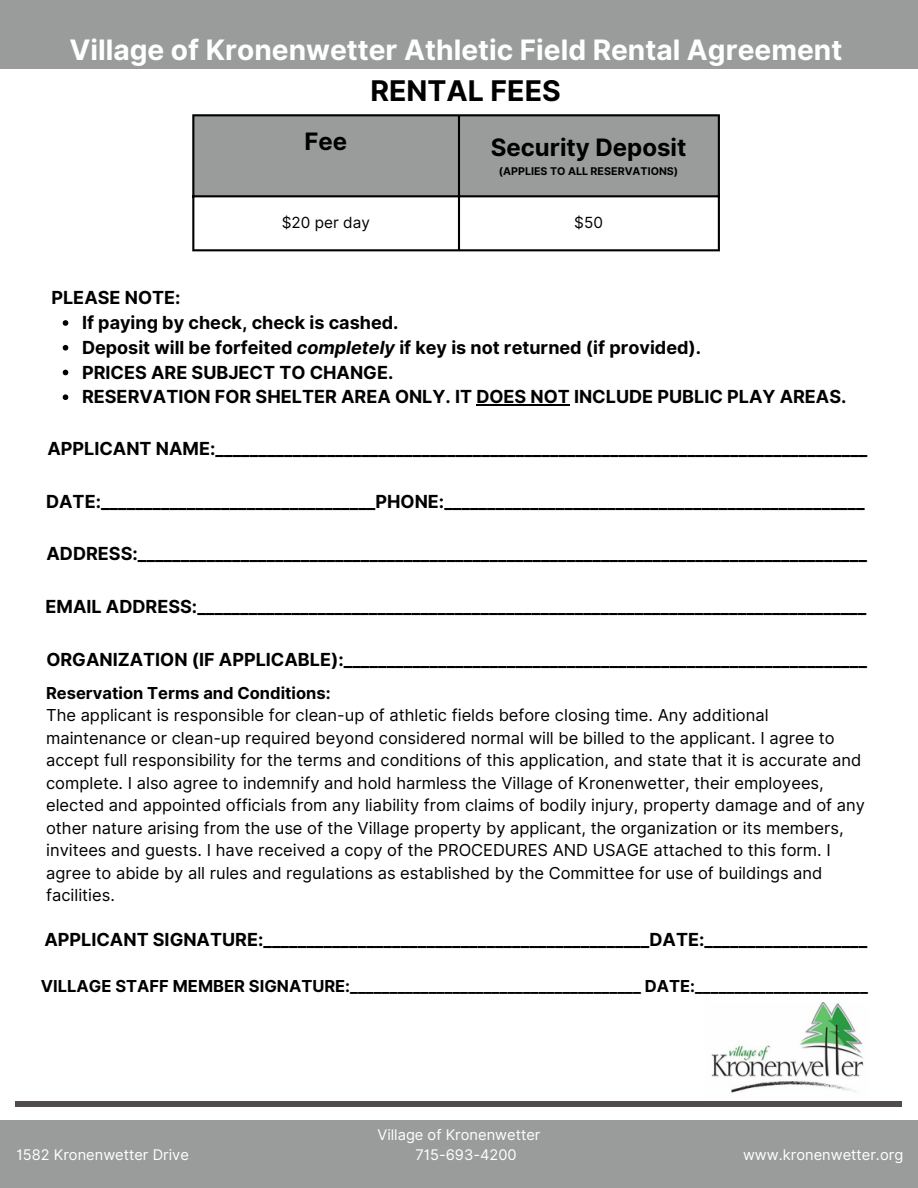
<style>
.page{position:relative;width:918px;height:1188px;background:#fff}
.page>*{position:absolute;margin:0;border:0;box-sizing:border-box;transform-origin:0 0}
.t1{font:700 28.5px "Inter";color:#000}
.t2{font:700 28.2px "Inter";color:#fff}
.t3{font:700 24px "Inter";color:#000}
.t4{font:700 18px "Inter";color:#000}
.t5{font:16.5px/22.5px "Inter";color:#000}
.t6{font:700 16.5px "Inter";color:#000}
.t7{font:15.3px "Inter";color:#000}
.t8{font:14.7px "Inter";color:#fff}
.t9{font:700 10.65px "Inter";color:#000}
.s1{font-style:italic}
</style>
<div class="page">
<div style="left:16px;top:1102px;width:886px;height:5px;background:#524d4d"></div>
<div style="left:0;top:0;width:918px;height:69px;background:#9a9c9b"></div>
<div style="left:0;top:1120px;width:918px;height:68px;background:#9a9c9b"></div>
<div style="left:194px;top:116px;width:524px;height:79px;background:#9a9c9b"></div>
<hr style="left:192px;top:116px;width:2px;height:133px;background:#000">
<hr style="left:458px;top:116px;width:2px;height:133px;background:#000">
<hr style="left:718px;top:116px;width:2px;height:133px;background:#000">
<hr style="left:192px;top:114px;width:528px;height:2px;background:#000">
<hr style="left:192px;top:195px;width:528px;height:2px;background:#000">
<hr style="left:192px;top:249px;width:528px;height:2px;background:#000">
<img style="left:711px;top:1002px;width:153px;height:91px">
<svg style="left:63px;top:320px;width:5px;height:6px"></svg>
<svg style="left:63px;top:345px;width:5px;height:6px"></svg>
<svg style="left:63px;top:370px;width:5px;height:5px"></svg>
<svg style="left:63px;top:394px;width:5px;height:6px"></svg>
<hr style="left:476px;top:405px;width:94px;height:1px;background:#000">
<p class="t2" style="left:70px;top:33px;width:774px">Village of Kronenwetter Athletic Field Rental Agreement</p>
<p class="t1" style="left:370px;top:74px;width:192px">RENTAL FEES</p>
<p class="t4" style="left:51px;top:287px;width:131px">PLEASE NOTE:</p>
<p class="t3" style="left:304px;top:127px;width:44px">Fee</p>
<p class="t3" style="left:491px;top:133px;width:197px">Security Deposit</p>
<p class="t9" style="left:499px;top:165px;width:181px">(APPLIES TO ALL RESERVATIONS)</p>
<p class="t7" style="left:282px;top:213px;width:90px">$20 per day</p>
<p class="t7" style="left:574px;top:213px;width:30px">$50</p>
<p class="t4" style="left:82px;top:312px;width:318px">If paying by check, check is cashed.</p>
<p class="t4" style="left:82px;top:337px;width:621px">Deposit will be forfeited <span class="s1">completely</span> if key is not returned (if provided).</p>
<p class="t4" style="left:82px;top:361px;width:313px">PRICES ARE SUBJECT TO CHANGE.</p>
<p class="t4" style="left:82px;top:386px;width:766px">RESERVATION FOR SHELTER AREA ONLY. IT DOES NOT INCLUDE PUBLIC PLAY AREAS.</p>
<p class="t4" style="left:47px;top:438px;width:822px">APPLICANT NAME:____________________________________________________________________________</p>
<p class="t4" style="left:46px;top:490px;width:820px">DATE:________________________________PHONE:_________________________________________________</p>
<p class="t4" style="left:46px;top:543px;width:822px">ADDRESS:_____________________________________________________________________________________</p>
<p class="t4" style="left:45px;top:596px;width:823px">EMAIL ADDRESS:______________________________________________________________________________</p>
<p class="t4" style="left:46px;top:648px;width:822px">ORGANIZATION (IF APPLICABLE):_____________________________________________________________</p>
<p class="t6" style="left:46px;top:683px;width:286px">Reservation Terms and Conditions:</p>
<p class="t5" style="left:46px;top:704px;width:820px">The applicant is responsible for clean-up of athletic fields before closing time. Any additional maintenance or clean-up required beyond considered normal will be billed to the applicant. I agree to accept full responsibility for the terms and conditions of this application, and state that it is accurate and complete. I also agree to indemnify and hold harmless the Village of Kronenwetter, their employees, elected and appointed officials from any liability from claims of bodily injury, property damage and of any other nature arising from the use of the Village property by applicant, the organization or its members, invitees and guests. I have received a copy of the PROCEDURES AND USAGE attached to this form. I agree to abide by all rules and regulations as established by the Committee for use of buildings and facilities.</p>
<p class="t4" style="left:44px;top:929px;width:825px">APPLICANT SIGNATURE:_____________________________________________DATE:___________________</p>
<p class="t6" style="left:41px;top:976px;width:829px">VILLAGE STAFF MEMBER SIGNATURE:_____________________________________ DATE:______________________</p>
<p class="t8" style="left:377px;top:1126px;width:164px">Village of Kronenwetter</p>
<p class="t8" style="left:16px;top:1145px;width:174px">1582 Kronenwetter Drive</p>
<p class="t8" style="left:415px;top:1145px;width:103px">715-693-4200</p>
<p class="t8" style="left:743px;top:1145px;width:162px">www.kronenwetter.org</p>
</div>
